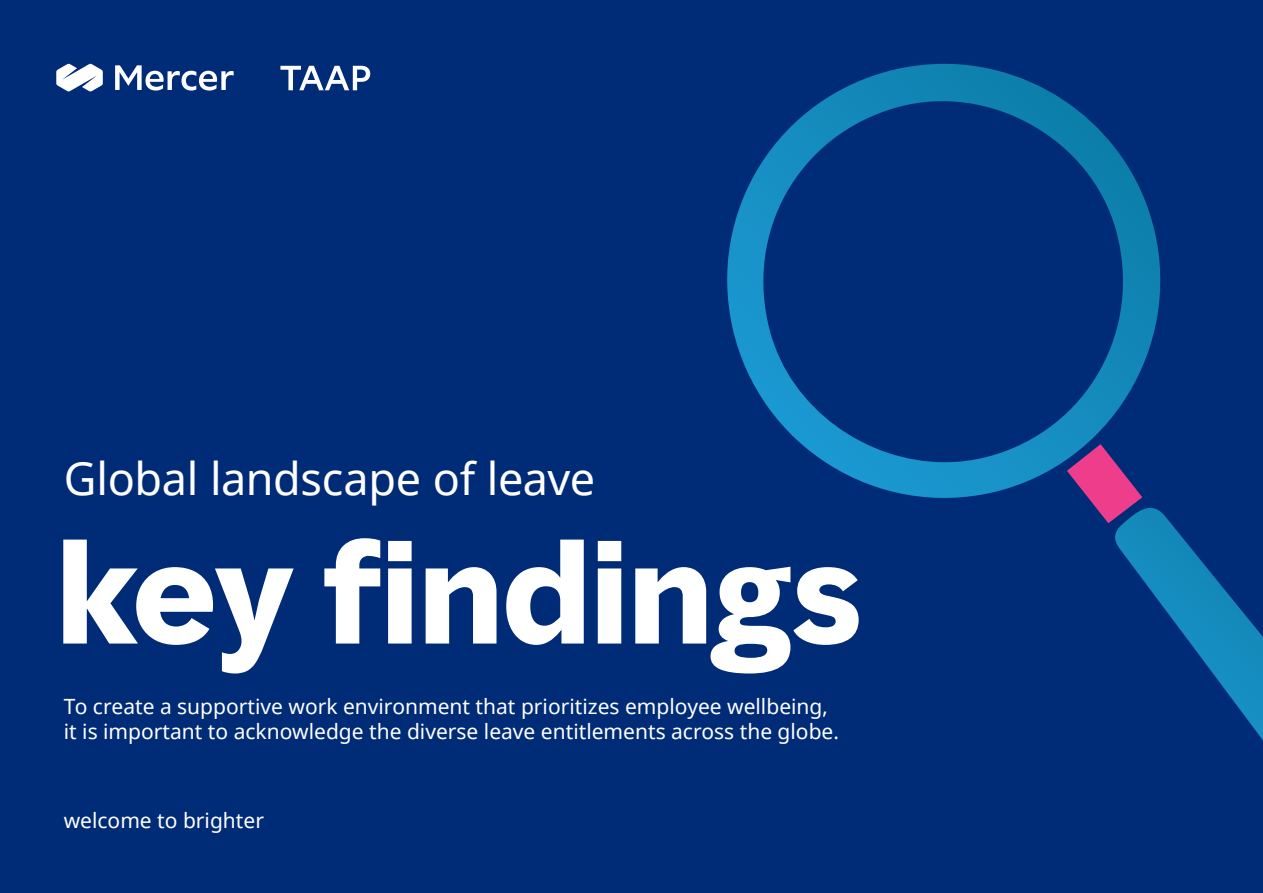
<style>
.page{position:relative;width:1263px;height:893px;background:#002c77}
.page>*{position:absolute;margin:0;border:0;box-sizing:border-box;transform-origin:0 0}
.t1{font:700 135px "MMC Display";color:#fff}
.t2{font:45px "Noto Sans";letter-spacing:-.01em;color:#fff}
.t3{font:21px/25.2px "Noto Sans";color:#fff}
</style>
<div class="page">
<svg style="left:727px;top:64px;width:434px;height:434px"></svg>
<svg style="left:1067px;top:444px;width:196px;height:296px"></svg>
<svg style="left:115px;top:65px;width:119px;height:26px"></svg>
<svg style="left:56px;top:64px;width:47px;height:27px"></svg>
<svg style="left:280px;top:66px;width:90px;height:24px"></svg>
<h2 class="t2" style="left:64px;top:448px;width:533px">Global landscape of leave</h2>
<h1 class="t1" style="left:56px;top:504px;width:807px">key findings</h1>
<p class="t3" style="left:64px;top:694px;width:777px">To create a supportive work environment that prioritizes employee wellbeing, it is important to acknowledge the diverse leave entitlements across the globe.</p>
<p class="t3" style="left:64px;top:808px;width:202px">welcome to brighter</p>
</div>
